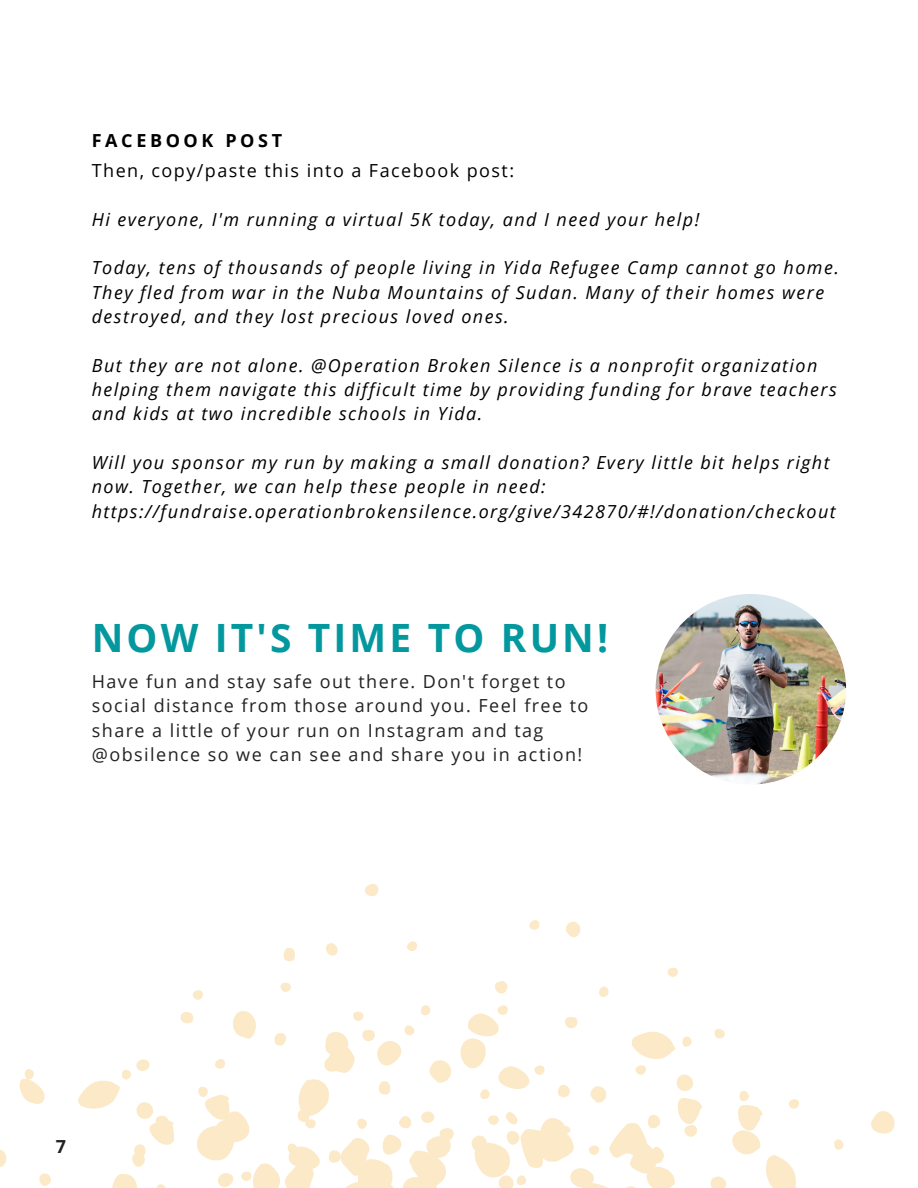
<style>
.page{position:relative;width:918px;height:1188px;background:#fff}
.page>*{position:absolute;margin:0;border:0;box-sizing:border-box;transform-origin:0 0}
.t1{font:700 39px "Open Sans";letter-spacing:.08em;color:#03989e}
.t2{font:italic 18px/24.3px "Open Sans";letter-spacing:.08em;color:#000}
.t3{font:18px/24.3px "Open Sans";letter-spacing:.08em;color:#222}
.t4{font:18px "Open Sans";letter-spacing:.08em;color:#000}
.t5{font:700 18px "Open Sans";letter-spacing:.2em;color:#000}
.t6{font:700 18px "Open Sans";color:#222}
</style>
<div class="page">
<img style="left:656px;top:594px;width:190px;height:191px;border-radius:50%">
<svg style="left:0;top:884px;width:844px;height:304px"></svg>
<p class="t5" style="left:92px;top:128px;width:192px">FACEBOOK POST</p>
<p class="t4" style="left:92px;top:158px;width:424px">Then, copy/paste this into a Facebook post:</p>
<p class="t2" style="left:92px;top:206px;width:609px">Hi everyone, I'm running a virtual 5K today, and I need your help!</p>
<p class="t2" style="left:92px;top:255px;width:749px">Today, tens of thousands of people living in Yida Refugee Camp cannot go home.<br>They fled from war in the Nuba Mountains of Sudan. Many of their homes were destroyed, and they lost precious loved ones.</p>
<p class="t2" style="left:92px;top:353px;width:747px">But they are not alone. @Operation Broken Silence is a nonprofit organization helping them navigate this difficult time by providing funding for brave teachers and kids at two incredible schools in Yida.</p>
<p class="t2" style="left:92px;top:450px;width:739px">Will you sponsor my run by making a small donation? Every little bit helps right now. Together, we can help these people in need:</p>
<p class="t2" style="left:92px;top:499px;width:745px">https://fundraise.operationbrokensilence.org/give/342870/#!/donation/checkout</p>
<p class="t1" style="left:92px;top:611px;width:518px">NOW IT'S TIME TO RUN!</p>
<p class="t3" style="left:92px;top:669px;width:498px">Have fun and stay safe out there. Don't forget to social distance from those around you. Feel free to share a little of your run on Instagram and tag @obsilence so we can see and share you in action!</p>
<p class="t6" style="left:56px;top:1134px;width:12px">7</p>
</div>
